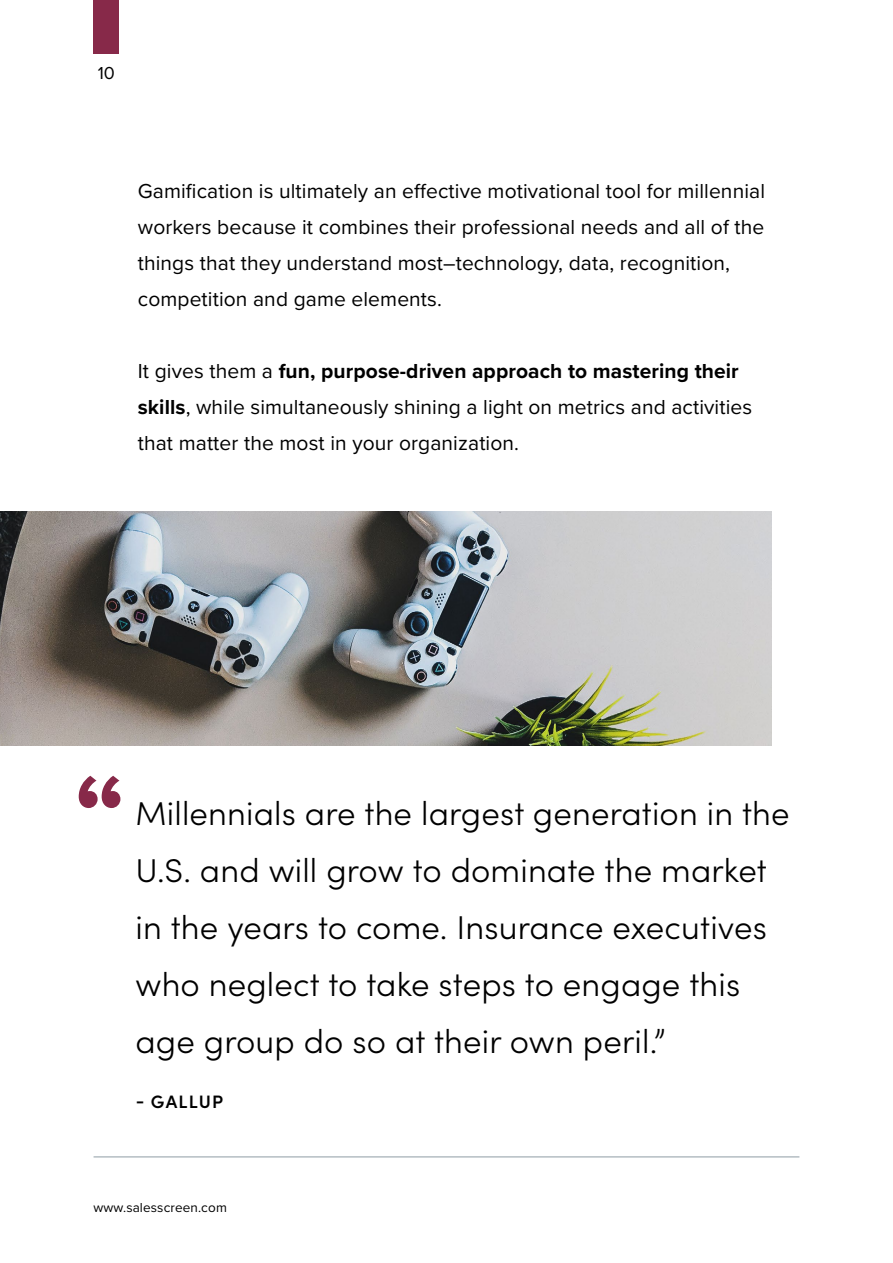
<style>
.page{position:relative;width:893px;height:1263px;background:#fff}
.page>*{position:absolute;margin:0;border:0;box-sizing:border-box;transform-origin:0 0}
.t1{font:700 112.5px "Proxima Nova";color:#872949}
.t2{font:300 33px/57px "Sofia Pro";letter-spacing:.005em;color:#000}
.t3{font:21px/36px "Proxima Nova";letter-spacing:.005em;color:#000}
.t4{font:600 18px "Sofia Pro";letter-spacing:.07em;color:#000}
.t5{font:18px "Proxima Nova";color:#000}
.t6{font:13.5px "Proxima Nova";letter-spacing:.01em;color:#000}
.s1{font-weight:700}
</style>
<div class="page">
<img style="left:0;top:511px;width:771px;height:234px">
<hr style="left:94px;top:1156px;width:705px;height:1px;background:#8f9ca5">
<div style="left:94px;top:0;width:25px;height:54px;background:#872949"></div>
<p class="t5" style="left:98px;top:60px;width:19px">10</p>
<p class="t3" style="left:138px;top:172px;width:629px">Gamification is ultimately an effective motivational tool for millennial workers because it combines their professional needs and all of the things that they understand most–technology, data, recognition, competition and game elements.</p>
<p class="t3" style="left:138px;top:352px;width:616px">It gives them a <span class="s1">fun, purpose-driven approach to mastering their skills</span>, while simultaneously shining a light on metrics and activities that matter the most in your organization.</p>
<h1 class="t1" style="left:74px;top:730px;width:53px">“</h1>
<h2 class="t2" style="left:135px;top:783px;width:656px">Millennials are the largest generation in the U.S. and will grow to dominate the market in the years to come. Insurance executives who neglect to take steps to engage this age group do so at their own peril.”</h2>
<p class="t4" style="left:136px;top:1088px;width:89px">- GALLUP</p>
<p class="t6" style="left:94px;top:1197px;width:135px">www.salesscreen.com</p>
</div>
